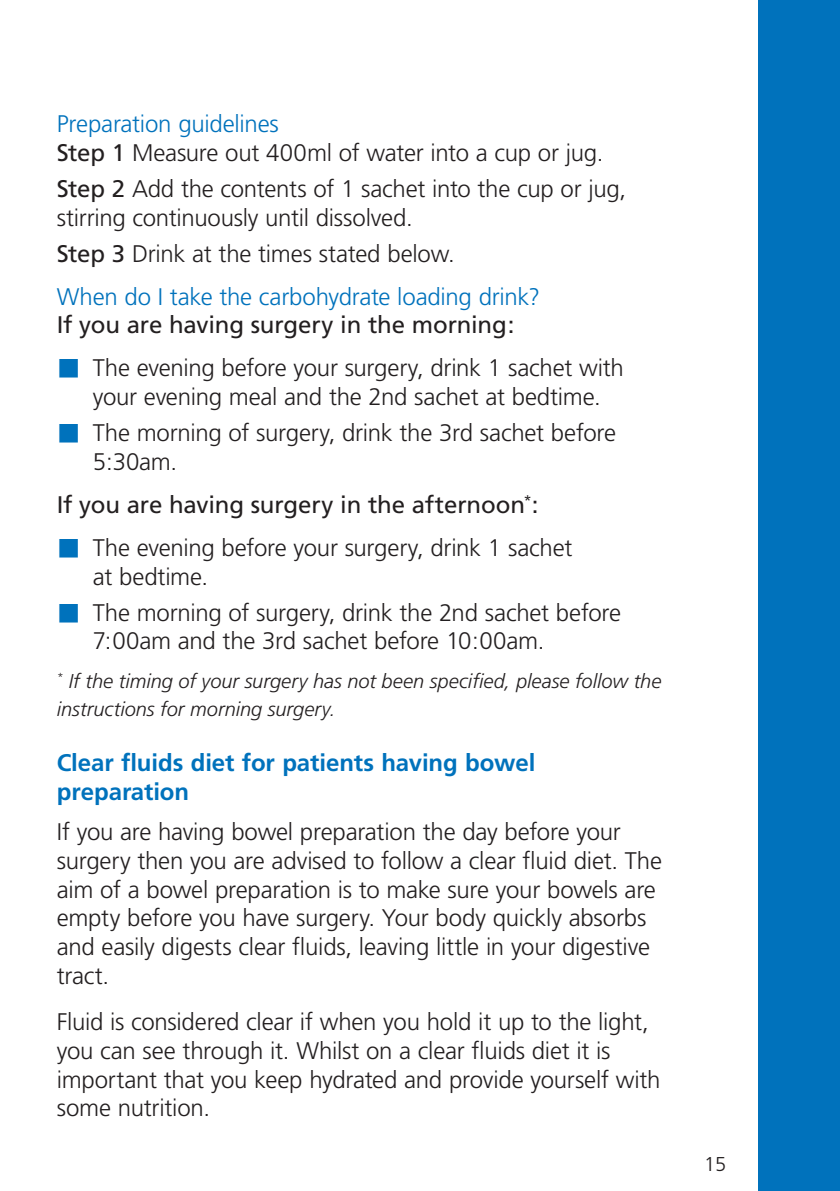
<style>
.page{position:relative;width:840px;height:1191px;background:#fff}
.page>*{position:absolute;margin:0;border:0;box-sizing:border-box;transform-origin:0 0}
.t1{font:300 24px/28.8px "Frutiger";letter-spacing:-.01em;color:#231f20}
.t2{font:300 24px/43px "Frutiger";letter-spacing:-.01em;color:#0072bc}
.t3{font:700 24px/29px "Frutiger";letter-spacing:-.005em;color:#0072bc}
.t4{font:24px "Frutiger";letter-spacing:-.005em;color:#231f20}
.t5{font:italic 300 20px/28.8px "Frutiger";color:#231f20}
.t6{font:300 20px "Frutiger";color:#231f20}
.s1{color:#0072bc}
.s2{font-weight:400}
.s3{font-weight:400;color:#231f20}
.s4{color:#231f20}
</style>
<div class="page">
<div style="left:758px;top:0;width:81px;height:1191px;background:#0072bc"></div>
<p class="t1" style="left:57px;top:109px;width:543px"><span class="s1">Preparation guidelines<br></span><span class="s2">Step 1</span> Measure out 400ml of water into a cup or jug.</p>
<p class="t1" style="left:57px;top:174px;width:570px"><span class="s2">Step 2</span> Add the contents of 1 sachet into the cup or jug, stirring continuously until dissolved.</p>
<p class="t2" style="left:57px;top:232px;width:484px"><span class="s3">Step 3</span> <span class="s4">Drink at the times stated below.<br></span>When do I take the carbohydrate loading drink?</p>
<p class="t4" style="left:57px;top:311px;width:459px">If you are having surgery in the morning:</p>
<p class="t1" style="left:93px;top:354px;width:532px">The evening before your surgery, drink 1 sachet with your evening meal and the 2nd sachet at bedtime.</p>
<p class="t1" style="left:93px;top:418px;width:524px">The morning of surgery, drink the 3rd sachet before<br>5:30am.</p>
<p class="t1" style="left:93px;top:483px;width:481px;line-height:43px;text-indent:-36px"><span class="s2">If you are having surgery in the afternoon</span><sup>*</sup><span class="s2">:<br></span>The evening before your surgery, drink 1 sachet</p>
<p class="t1" style="left:93px;top:558px;width:529px;line-height:35.8px">at bedtime.<br>The morning of surgery, drink the 2nd sachet before</p>
<p class="t1" style="left:93px;top:627px;width:448px">7:00am and the 3rd sachet before 10:00am.</p>
<p class="t5" style="left:57px;top:666px;width:605px"><sup>*</sup> If the timing of your surgery has not been specified, please follow the instructions for morning surgery.</p>
<p class="t3" style="left:57px;top:748px;width:480px">Clear fluids diet for patients having bowel preparation</p>
<p class="t1" style="left:57px;top:817px;width:606px">If you are having bowel preparation the day before your surgery then you are advised to follow a clear fluid diet. The aim of a bowel preparation is to make sure your bowels are empty before you have surgery. Your body quickly absorbs and easily digests clear fluids, leaving little in your digestive tract.</p>
<p class="t1" style="left:57px;top:1007px;width:605px">Fluid is considered clear if when you hold it up to the light, you can see through it. Whilst on a clear fluids diet it is important that you keep hydrated and provide yourself with some nutrition.</p>
<p class="t6" style="left:703px;top:1152px;width:24px">15</p>
</div>
